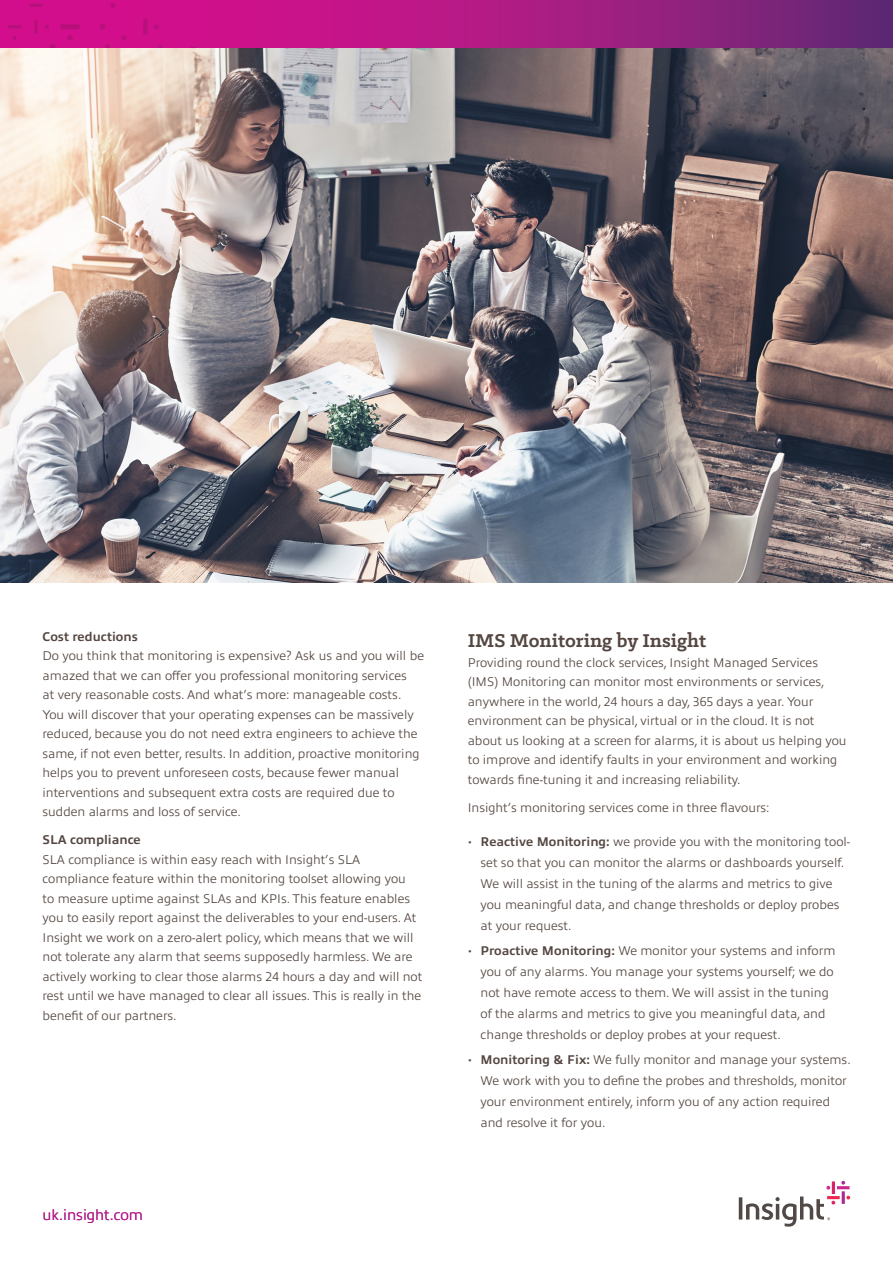
<style>
.page{position:relative;width:893px;height:1263px;background:#fff}
.page>*{position:absolute;margin:0;border:0;box-sizing:border-box;transform-origin:0 0}
.sub_header{font:700 21px "Klinic Slab";color:#544640}
.sign_off_url{font:300 15px "Allumi Pro";color:#b11c89}
.bold_body{font:300 12.75px/19.5px "Allumi Pro";color:#544640}
.body_copy{font:300 12.75px/19.5px "Allumi Pro";color:#544640}
.s1{font-weight:700}
.s2{font-family:"Klinic Slab"}
</style>
<div class="page">
<svg style="left:739px;top:1181px;width:111px;height:45px"></svg>
<svg style="left:252px;top:0;width:641px;height:48px;background:#9f1d80"></svg>
<div style="left:0;top:0;width:252px;height:48px;background:#d20e8c"></div>
<img style="left:0;top:48px;width:893px;height:535px">
<p class="bold_body" style="left:43px;top:626px;width:383px"><span class="s1">Cost reductions<br></span>Do you think that monitoring is expensive? Ask us and you will be amazed that we can offer you professional monitoring services<br>at very reasonable costs. And what’s more: manageable costs.<br>You will discover that your operating expenses can be massively reduced, because you do not need extra engineers to achieve the same, if not even better, results. In addition, proactive monitoring helps you to prevent unforeseen costs, because fewer manual interventions and subsequent extra costs are required due to sudden alarms and loss of service.</p>
<p class="bold_body" style="left:43px;top:829px;width:381px"><span class="s1">SLA compliance<br></span>SLA compliance is within easy reach with Insight’s SLA compliance feature within the monitoring toolset allowing you<br>to measure uptime against SLAs and KPIs. This feature enables you to easily report against the deliverables to your end-users. At Insight we work on a zero-alert policy, which means that we will not tolerate any alarm that seems supposedly harmless. We are actively working to clear those alarms 24 hours a day and will not rest until we have managed to clear all issues. This is really in the benefit of our partners.</p>
<p class="sign_off_url" style="left:43px;top:1204px;width:102px">uk.insight.com</p>
<p class="sub_header" style="left:468px;top:627px;width:240px">IMS Monitoring by Insight</p>
<p class="body_copy" style="left:468px;top:652px;width:380px">Providing round the clock services, Insight Managed Services (IMS) Monitoring can monitor most environments or services, anywhere in the world, 24 hours a day, 365 days a year. Your environment can be physical, virtual or in the cloud. It is not about us looking at a screen for alarms, it is about us helping you to improve and identify faults in your environment and working towards fine-tuning it and increasing reliability.</p>
<p class="body_copy" style="left:468px;top:797px;width:303px">Insight’s monitoring services come in three flavours:</p>
<p class="bold_body" style="left:480px;top:830px;width:371px;line-height:21px;text-indent:-13px"><span class="s2">•</span> <span class="s1">Reactive Monitoring:</span> we provide you with the monitoring tool&shy;set so that you can monitor the alarms or dashboards yourself.<br>We will assist in the tuning of the alarms and metrics to give you meaningful data, and change thresholds or deploy probes at your request.</p>
<p class="bold_body" style="left:480px;top:939px;width:356px;line-height:21px;text-indent:-13px"><span class="s2">•</span> <span class="s1">Proactive Monitoring:</span> We monitor your systems and inform you of any alarms. You manage your systems yourself; we do not have remote access to them. We will assist in the tuning of the alarms and metrics to give you meaningful data, and change thresholds or deploy probes at your request.</p>
<p class="bold_body" style="left:480px;top:1048px;width:372px;line-height:21px;text-indent:-13px"><span class="s2">•</span> <span class="s1">Monitoring &amp; Fix:</span> We fully monitor and manage your systems.<br>We work with you to define the probes and thresholds, monitor your environment entirely, inform you of any action required and resolve it for you.</p>
</div>
